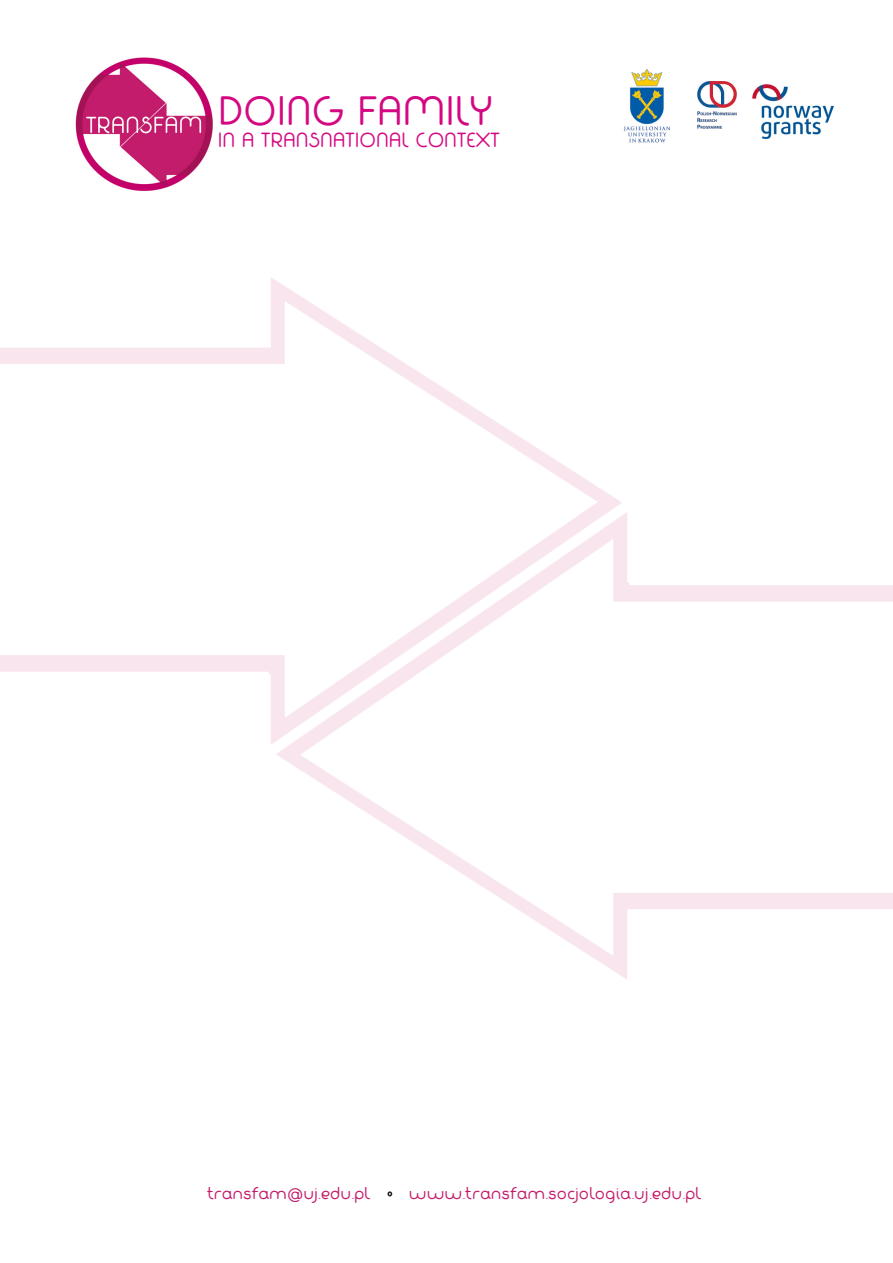
<style>
.page{position:relative;width:893px;height:1263px;background:#fff}
.page>*{position:absolute;margin:0;border:0;box-sizing:border-box;transform-origin:0 0}
.t1{font:36px "Fabada";color:#d40882}
.t2{font:18px "Fabada";color:#d40882}
.t3{font:15px "Fabada";color:#c41d6d}
</style>
<div class="page">
<img style="left:0;top:277px;width:893px;height:702px">
<img style="left:75px;top:57px;width:138px;height:134px">
<img style="left:736px;top:84px;width:98px;height:55px">
<img style="left:698px;top:82px;width:38px;height:46px">
<svg style="left:387px;top:1191px;width:5px;height:5px"></svg>
<img style="left:624px;top:68px;width:46px;height:75px">
<p class="t1" style="left:218px;top:87px;width:277px">DOING FAMILY</p>
<p class="t2" style="left:218px;top:128px;width:283px">IN A TRANSNATIONAL CONTEXT</p>
<p class="t3" style="left:207px;top:1183px;width:165px">transfam@uj.edu.pl</p>
<p class="t3" style="left:409px;top:1183px;width:294px">www.transfam.socjologia.uj.edu.pl</p>
</div>
